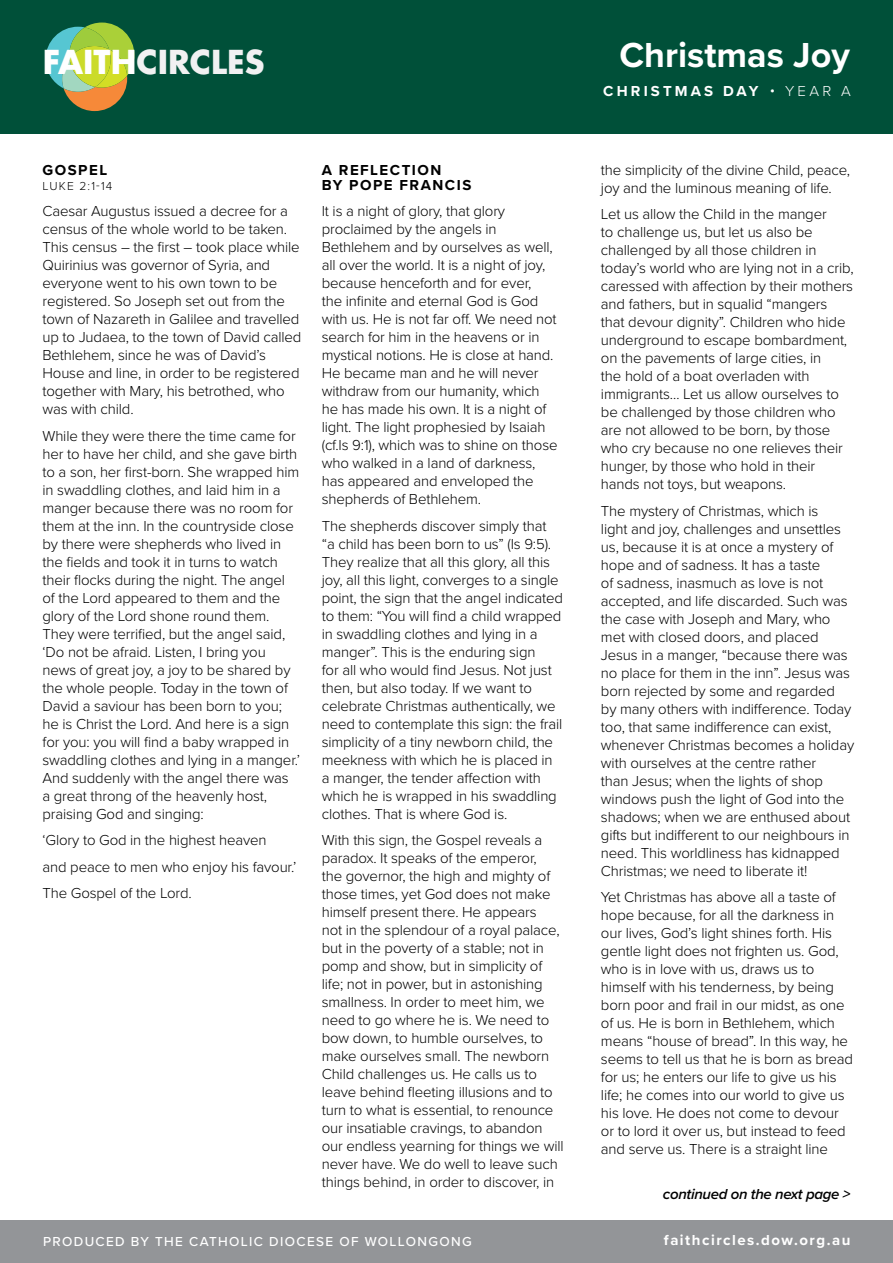
<style>
.page{position:relative;width:893px;height:1263px;background:#fff}
.page>*{position:absolute;margin:0;border:0;box-sizing:border-box;transform-origin:0 0}
.t1{font:700 36px "Proxima Nova";color:#fff}
.t2{font:700 32.1px "Futura Std";color:#f1f1f2}
.t3{font:300 15px/18px "Proxima Nova";letter-spacing:-.01em;color:#000}
.t4{font:700 15px/15px "Proxima Nova";letter-spacing:.1em;color:#000}
.t5{font:700 15px "Proxima Nova";letter-spacing:.1em;color:#fff}
.t6{font:italic 600 15px "Proxima Nova";letter-spacing:-.02em;color:#000}
.t7{font:700 15px "Proxima Nova";letter-spacing:.21em;color:#fff}
.t8{font:300 15px "Proxima Nova";color:#fff}
.t9{font:500 13.5px "Proxima Nova";letter-spacing:.1em;color:#fff}
.t10{font:300 12px "Proxima Nova";letter-spacing:.1em;color:#000}
.s1{color:#fff}
</style>
<div class="page">
<div style="left:0;top:0;width:893px;height:134px;background:#005039"></div>
<div style="left:0;top:1220px;width:893px;height:43px;background:#939598"></div>
<svg style="left:46px;top:23px;width:88px;height:88px"></svg>
<h2 class="t2" style="left:43px;top:41px;width:223px"><span class="s1">FAITH</span>CIRCLES</h2>
<p class="t4" style="left:43px;top:162px;width:66px">GOSPEL</p>
<p class="t10" style="left:43px;top:177px;width:71px">LUKE 2:1-14</p>
<p class="t3" style="left:43px;top:202px;width:260px">Caesar Augustus issued a decree for a census of the whole world to be taken.<br>This census – the first – took place while Quirinius was governor of Syria, and everyone went to his own town to be registered. So Joseph set out from the town of Nazareth in Galilee and travelled up to Judaea, to the town of David called Bethlehem, since he was of David’s House and line, in order to be registered together with Mary, his betrothed, who was with child.</p>
<p class="t3" style="left:43px;top:426px;width:259px">While they were there the time came for her to have her child, and she gave birth to a son, her first-born. She wrapped him in swaddling clothes, and laid him in a manger because there was no room for them at the inn. In the countryside close by there were shepherds who lived in the fields and took it in turns to watch their flocks during the night. The angel of the Lord appeared to them and the glory of the Lord shone round them.<br>They were terrified, but the angel said, ‘Do not be afraid. Listen, I bring you news of great joy, a joy to be shared by the whole people. Today in the town of David a saviour has been born to you; he is Christ the Lord. And here is a sign for you: you will find a baby wrapped in swaddling clothes and lying in a manger.’ And suddenly with the angel there was a great throng of the heavenly host, praising God and singing:</p>
<p class="t3" style="left:43px;top:826px;width:255px;line-height:26.5px">‘Glory to God in the highest heaven<br>and peace to men who enjoy his favour.’<br>The Gospel of the Lord.</p>
<p class="t4" style="left:322px;top:162px;width:151px">A REFLECTION<br>BY POPE FRANCIS</p>
<p class="t3" style="left:322px;top:202px;width:237px">It is a night of glory, that glory proclaimed by the angels in Bethlehem and by ourselves as well, all over the world. It is a night of joy, because henceforth and for ever,<br>the infinite and eternal God is God with us. He is not far off. We need not search for him in the heavens or in mystical notions. He is close at hand.<br>He became man and he will never withdraw from our humanity, which he has made his own. It is a night of light. The light prophesied by Isaiah (cf.Is 9:1), which was to shine on those who walked in a land of darkness, has appeared and enveloped the shepherds of Bethlehem.</p>
<p class="t3" style="left:322px;top:516px;width:243px">The shepherds discover simply that “a child has been born to us” (Is 9:5).<br>They realize that all this glory, all this joy, all this light, converges to a single point, the sign that the angel indicated to them: “You will find a child wrapped in swaddling clothes and lying in a manger”. This is the enduring sign<br>for all who would find Jesus. Not just then, but also today. If we want to celebrate Christmas authentically, we need to contemplate this sign: the frail simplicity of a tiny newborn child, the meekness with which he is placed in a manger, the tender affection with which he is wrapped in his swaddling clothes. That is where God is.</p>
<p class="t3" style="left:322px;top:831px;width:243px">With this sign, the Gospel reveals a paradox. It speaks of the emperor,<br>the governor, the high and mighty of those times, yet God does not make himself present there. He appears<br>not in the splendour of a royal palace, but in the poverty of a stable; not in pomp and show, but in simplicity of life; not in power, but in astonishing smallness. In order to meet him, we need to go where he is. We need to bow down, to humble ourselves, to make ourselves small. The newborn Child challenges us. He calls us to leave behind fleeting illusions and to turn to what is essential, to renounce our insatiable cravings, to abandon our endless yearning for things we will never have. We do well to leave such things behind, in order to discover, in</p>
<h1 class="t1" style="left:620px;top:28px;width:232px">Christmas Joy</h1>
<p class="t7" style="left:603px;top:80px;width:157px">CHRISTMAS DAY</p>
<p class="t8" style="left:770px;top:80px;width:83px">• YEAR A</p>
<p class="t3" style="left:601px;top:160px;width:251px">the simplicity of the divine Child, peace, joy and the luminous meaning of life.</p>
<p class="t3" style="left:601px;top:205px;width:254px">Let us allow the Child in the manger<br>to challenge us, but let us also be challenged by all those children in today’s world who are lying not in a crib, caressed with affection by their mothers and fathers, but in squalid “mangers that devour dignity”. Children who hide underground to escape bombardment, on the pavements of large cities, in<br>the hold of a boat overladen with immigrants… Let us allow ourselves to be challenged by those children who are not allowed to be born, by those who cry because no one relieves their hunger, by those who hold in their hands not toys, but weapons.</p>
<p class="t3" style="left:601px;top:501px;width:255px">The mystery of Christmas, which is<br>light and joy, challenges and unsettles us, because it is at once a mystery of hope and of sadness. It has a taste<br>of sadness, inasmuch as love is not accepted, and life discarded. Such was the case with Joseph and Mary, who met with closed doors, and placed Jesus in a manger, “because there was no place for them in the inn”. Jesus was born rejected by some and regarded by many others with indifference. Today too, that same indifference can exist, whenever Christmas becomes a holiday with ourselves at the centre rather<br>than Jesus; when the lights of shop windows push the light of God into the shadows; when we are enthused about gifts but indifferent to our neighbours in need. This worldliness has kidnapped Christmas; we need to liberate it!</p>
<p class="t3" style="left:601px;top:888px;width:254px">Yet Christmas has above all a taste of hope because, for all the darkness in our lives, God’s light shines forth. His gentle light does not frighten us. God, who is in love with us, draws us to himself with his tenderness, by being born poor and frail in our midst, as one of us. He is born in Bethlehem, which means “house of bread”. In this way, he seems to tell us that he is born as bread for us; he enters our life to give us his life; he comes into our world to give us his love. He does not come to devour or to lord it over us, but instead to feed and serve us. There is a straight line</p>
<p class="t6" style="left:663px;top:1183px;width:189px">continued on the next page &gt;</p>
<p class="t9" style="left:43px;top:1232px;width:430px">PRODUCED BY THE CATHOLIC DIOCESE OF WOLLONGONG</p>
<p class="t5" style="left:664px;top:1228px;width:188px">faithcircles.dow.org.au</p>
</div>
